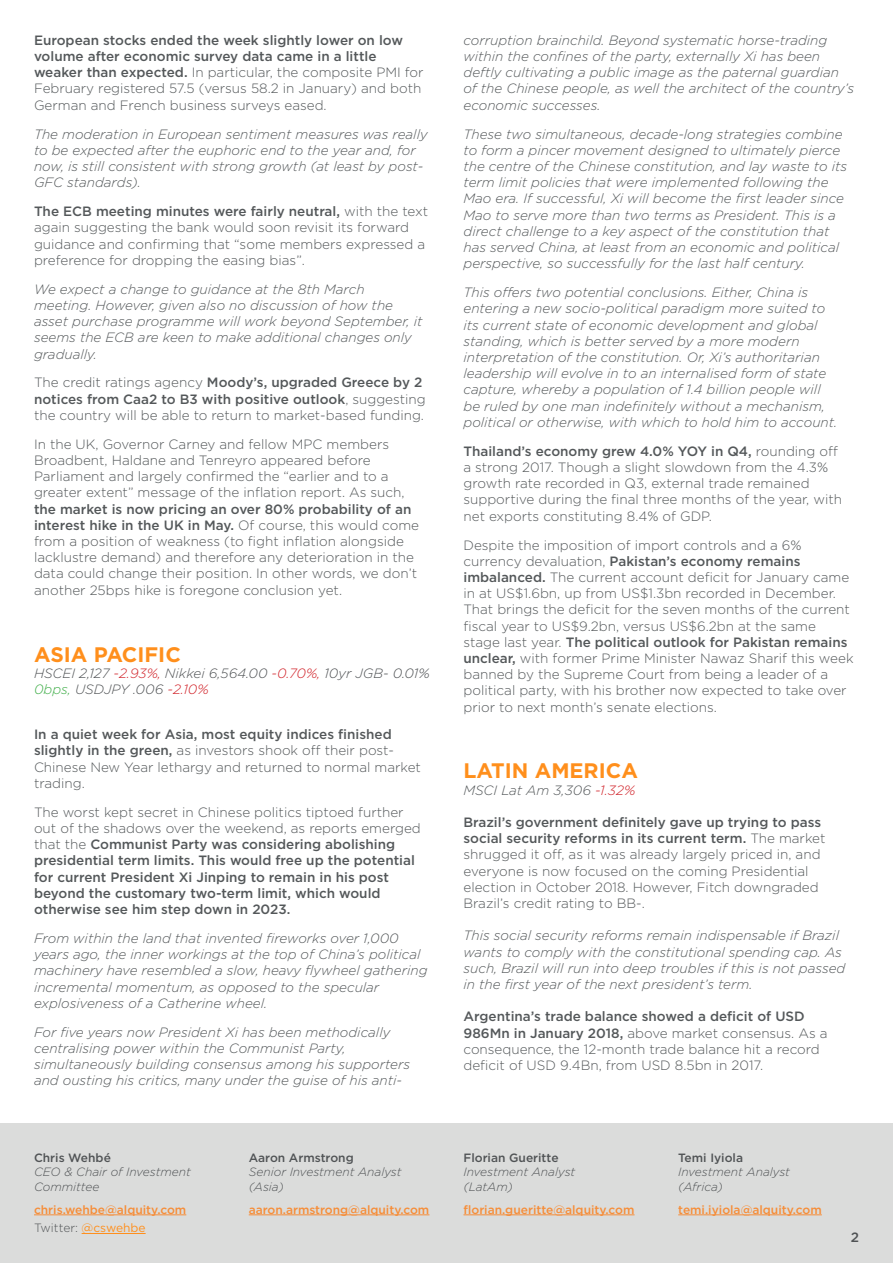
<style>
.page{position:relative;width:893px;height:1263px;background:#fff}
.page>*{position:absolute;margin:0;border:0;box-sizing:border-box;transform-origin:0 0}
.Body{font:700 21px "Gotham";color:#ff8f1c}
.Body-2{font:300 13.5px/16.2px "Gotham";color:#54585a}
.Body-3{font:italic 300 13.5px/16.2px "Gotham";color:#54585a}
.Section_header{font:300 13.5px/16.2px "Gotham";color:#54585a}
.Body-4{font:500 13.5px/16.2px "Gotham";color:#54585a}
.Section_header-2{font:italic 300 13.5px/16.2px "Gotham";color:#54585a}
.Section_header-3{font:italic 300 13.5px/16.2px "Gotham";color:#505355}
.t1{font:500 13.5px "Gotham";color:#505355}
.t2{font:500 12px/18.6px "Gotham";color:#f68d38}
.t3{font:italic 300 12px/14.4px "Gotham";color:#505355}
.t4{font:500 12px "Gotham";color:#505355}
.s1{font-weight:500}
.s2{color:#d1232a}
.s3{color:#40ae49}
.s4{font-weight:300}
.s5{font-weight:300;color:#505355}
.s6{font-weight:400;color:#ff8f1c}
</style>
<div class="page">
<div style="left:0;top:1123px;width:893px;height:140px;background:#dbdcdb"></div>
<hr style="left:34px;top:1214px;width:152px;height:1px;background:#f68d38">
<hr style="left:82px;top:1233px;width:64px;height:1px;background:#ff8f1c">
<hr style="left:249px;top:1214px;width:180px;height:1px;background:#f68d38">
<hr style="left:463px;top:1214px;width:171px;height:1px;background:#f68d38">
<hr style="left:678px;top:1214px;width:144px;height:1px;background:#f68d38">
<p class="Body-2" style="left:34px;top:32px;width:391px"><span class="s1">European stocks ended the week slightly lower on low volume after economic survey data came in a little weaker than expected.</span> In particular, the composite PMI for February registered 57.5 (versus 58.2 in January) and both German and French business surveys eased.</p>
<p class="Body-3" style="left:34px;top:125px;width:395px">The moderation in European sentiment measures was really to be expected after the euphoric end to the year and, for now, is still consistent with strong growth (at least by post-GFC standards).</p>
<p class="Body-2" style="left:34px;top:203px;width:396px"><span class="s1">The ECB meeting minutes were fairly neutral,</span> with the text again suggesting the bank would soon revisit its forward guidance and confirming that “some members expressed a preference for dropping the easing bias”.</p>
<p class="Body-3" style="left:34px;top:280px;width:390px">We expect a change to guidance at the 8th March meeting. However, given also no discussion of how the asset purchase programme will work beyond September, it seems the ECB are keen to make additional changes only gradually.</p>
<p class="Body-2" style="left:34px;top:374px;width:393px">The credit ratings agency <span class="s1">Moody’s, upgraded Greece by 2 notices from Caa2 to B3 with positive outlook</span>, suggesting the country will be able to return to market-based funding.</p>
<p class="Body-2" style="left:34px;top:436px;width:387px">In the UK, Governor Carney and fellow MPC members Broadbent, Haldane and Tenreyro appeared before Parliament and largely confirmed the “earlier and to a greater extent” message of the inflation report. As such, <span class="s1">the market is now pricing an over 80% probability of an interest hike in the UK in May.</span> Of course, this would come from a position of weakness (to fight inflation alongside lacklustre demand) and therefore any deterioration in the data could change their position. In other words, we don’t another 25bps hike is foregone conclusion yet.</p>
<p class="Body" style="left:34px;top:640px;width:148px">ASIA PACIFIC</p>
<p class="Section_header-3" style="left:34px;top:664px;width:397px">HSCEI 2,127 <span class="s2">-2.93%,</span> Nikkei 6,564.00 <span class="s2">-0.70%,</span> 10yr JGB- 0.01%<br><span class="s3">0bps,</span> USDJPY .006 <span class="s2">-2.10%</span></p>
<p class="Body-2" style="left:34px;top:726px;width:388px"><span class="s1">In a quiet week for Asia, most equity indices finished slightly in the green,</span> as investors shook off their post-Chinese New Year lethargy and returned to normal market trading.</p>
<p class="Body-4" style="left:34px;top:804px;width:388px"><span class="s4">The worst kept secret in Chinese politics tiptoed further out of the shadows over the weekend, as reports emerged that the</span> Communist Party was considering abolishing presidential term limits. This would free up the potential for current President Xi Jinping to remain in his post beyond the customary two-term limit, which would otherwise see him step down in 2023.</p>
<p class="Body-3" style="left:34px;top:930px;width:395px">From within the land that invented fireworks over 1,000 years ago, the inner workings at the top of China’s political machinery have resembled a slow, heavy flywheel gathering incremental momentum, as opposed to the specular explosiveness of a Catherine wheel.</p>
<p class="Body-3" style="left:34px;top:1023px;width:378px">For five years now President Xi has been methodically centralising power within the Communist Party, simultaneously building consensus among his supporters and ousting his critics, many under the guise of his anti-</p>
<p class="t4" style="left:34px;top:1150px;width:78px">Chris Wehbé</p>
<p class="t3" style="left:34px;top:1164px;width:158px">CEO &amp; Chair of Investment<br>Committee</p>
<p class="t2" style="left:34px;top:1200px;width:154px">chris.wehbe@alquity.com<br><span class="s5">Twitter:</span> <span class="s6">@cswehbe</span></p>
<p class="t4" style="left:249px;top:1150px;width:106px">Aaron Armstrong</p>
<p class="t3" style="left:249px;top:1164px;width:154px">Senior Investment Analyst (Asia)</p>
<p class="t2" style="left:249px;top:1200px;width:182px">aaron.armstrong@alquity.com</p>
<p class="Body-3" style="left:463px;top:32px;width:392px">corruption brainchild. Beyond systematic horse-trading within the confines of the party, externally Xi has been deftly cultivating a public image as the paternal guardian of the Chinese people, as well the architect of the country’s economic successes.</p>
<p class="Body-3" style="left:463px;top:125px;width:385px">These two simultaneous, decade-long strategies combine to form a pincer movement designed to ultimately pierce the centre of the Chinese constitution, and lay waste to its term limit policies that were implemented following the Mao era. If successful, Xi will become the first leader since Mao to serve more than two terms as President. This is a direct challenge to a key aspect of the constitution that has served China, at least from an economic and political perspective, so successfully for the last half century.</p>
<p class="Body-3" style="left:463px;top:284px;width:375px">This offers two potential conclusions. Either, China is entering a new socio-political paradigm more suited to its current state of economic development and global standing, which is better served by a more modern interpretation of the constitution. Or, Xi’s authoritarian leadership will evolve in to an internalised form of state capture, whereby a population of 1.4 billion people will be ruled by one man indefinitely without a mechanism, political or otherwise, with which to hold him to account.</p>
<p class="Body-2" style="left:463px;top:442px;width:380px"><span class="s1">Thailand’s economy grew 4.0% YOY in Q4,</span> rounding off a strong 2017. Though a slight slowdown from the 4.3% growth rate recorded in Q3, external trade remained supportive during the final three months of the year, with net exports constituting 8.4% of GDP.</p>
<p class="Body-2" style="left:463px;top:536px;width:392px">Despite the imposition of import controls and a 6% currency devaluation, <span class="s1">Pakistan’s economy remains imbalanced.</span> The current account deficit for January came in at US$1.6bn, up from US$1.3bn recorded in December.<br>That brings the deficit for the seven months of the current fiscal year to US$9.2bn, versus US$6.2bn at the same stage last year. <span class="s1">The political outlook for Pakistan remains unclear,</span> with former Prime Minister Nawaz Sharif this week banned by the Supreme Court from being a leader of a political party, with his brother now expected to take over prior to next month’s senate elections.</p>
<p class="Body" style="left:463px;top:757px;width:176px">LATIN AMERICA</p>
<p class="Section_header-2" style="left:463px;top:781px;width:173px">MSCI Lat Am 3,306 <span class="s2">-1.32%</span></p>
<p class="Section_header" style="left:463px;top:814px;width:363px"><span class="s1">Brazil’s government definitely gave up trying to pass social security reforms in its current term.</span> The market shrugged it off, as it was already largely priced in, and everyone is now focused on the coming Presidential election in October 2018. However, Fitch downgraded Brazil’s credit rating to BB-.</p>
<p class="Section_header-2" style="left:463px;top:927px;width:383px">This social security reforms remain indispensable if Brazil wants to comply with the constitutional spending cap. As such, Brazil will run into deep troubles if this is not passed in the first year of the next president’s term.</p>
<p class="Section_header" style="left:463px;top:1008px;width:366px"><span class="s1">Argentina’s trade balance showed a deficit of USD 986Mn in January 2018,</span> above market consensus. As a consequence, the 12-month trade balance hit a record deficit of USD 9.4Bn, from USD 8.5bn in 2017.</p>
<p class="t4" style="left:463px;top:1150px;width:97px">Florian Gueritte</p>
<p class="t3" style="left:463px;top:1164px;width:113px">Investment Analyst (LatAm)</p>
<p class="t2" style="left:463px;top:1200px;width:173px">florian.gueritte@alquity.com</p>
<p class="t4" style="left:678px;top:1150px;width:66px">Temi Iyiola</p>
<p class="t3" style="left:678px;top:1164px;width:113px">Investment Analyst (Africa)</p>
<p class="t2" style="left:678px;top:1200px;width:145px">temi.iyiola@alquity.com</p>
<p class="t1" style="left:851px;top:1228px;width:10px">2</p>
</div>
